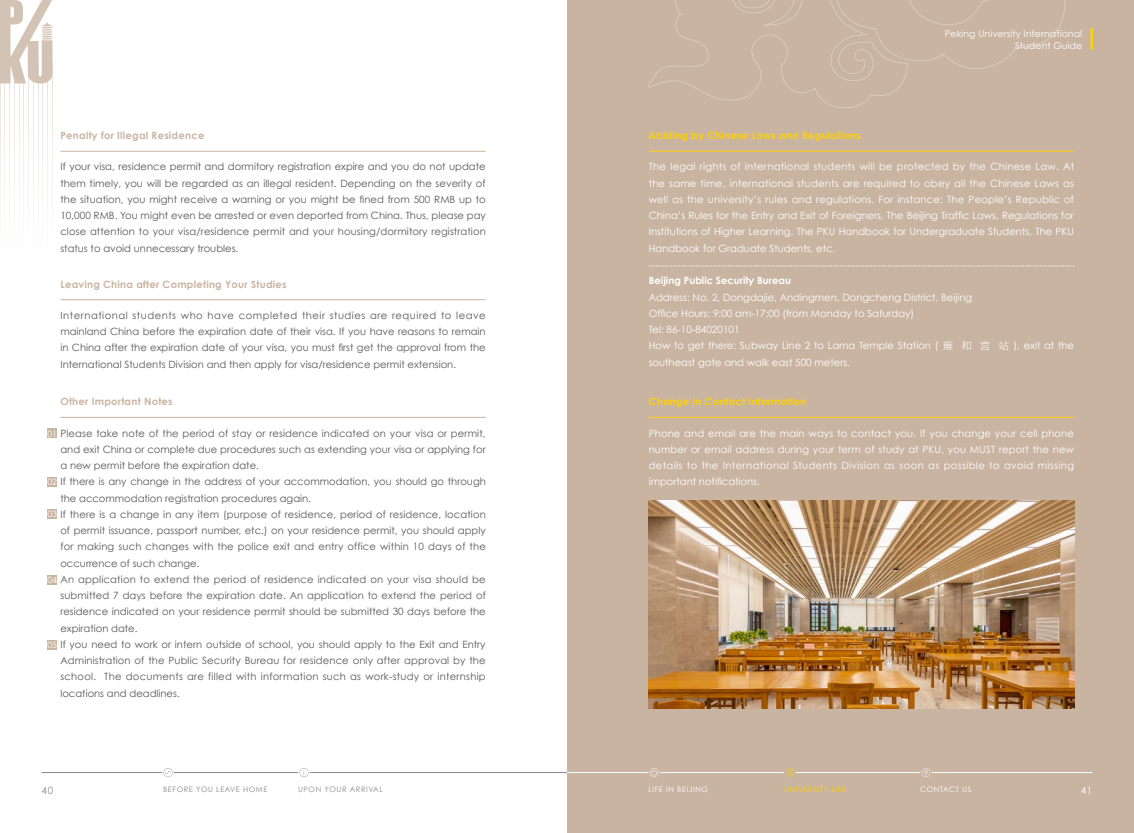
<style>
.page{position:relative;width:1134px;height:833px;background:#fff}
.page>*{position:absolute;margin:0;border:0;box-sizing:border-box;transform-origin:0 0}
.t1{font:10px/16.2px "Century Gothic";letter-spacing:.005em;color:#595757;text-align:justify}
.t2{font:10px/16.2px "Century Gothic";color:#fff;text-align:justify}
.t3{font:700 10px "Century Gothic";letter-spacing:.025em;color:#c9b4a1}
.t4{font:700 10px "Century Gothic";letter-spacing:.025em;color:#fdd108}
.t5{font:700 10px "Century Gothic";color:#fff}
.t6{font:10px "Century Gothic";color:#898989}
.t7{font:9.38px/11.2px "Century Gothic";letter-spacing:.01em;color:#fff;text-align:right}
.t8{font:8.75px "Century Gothic";letter-spacing:-.02em;color:#fff}
.t9{font:7.5px "Century Gothic";letter-spacing:.075em;color:#898989}
.t10{font:7.5px "Century Gothic";letter-spacing:.075em;color:#fff}
.t11{font:7.5px "Century Gothic";letter-spacing:.075em;color:#fdd108}
.s1{font-family:"FZLTXHJW GB1 0"}
</style>
<div class="page">
<div style="left:567px;top:0;width:567px;height:833px;background:#c9b4a1"></div>
<svg style="left:648px;top:0;width:418px;height:108px"></svg>
<hr style="left:60px;top:151px;width:426px;height:1px;background:#c9b4a1">
<hr style="left:649px;top:151px;width:425px;height:1px;background:#fdd108">
<svg style="left:649px;top:266px;width:425px;height:1px"></svg>
<hr style="left:60px;top:299px;width:426px;height:1px;background:#c9b4a1">
<hr style="left:60px;top:417px;width:426px;height:1px;background:#c9b4a1">
<hr style="left:649px;top:417px;width:425px;height:1px;background:#fdd108">
<img style="left:649px;top:500px;width:426px;height:209px">
<div style="left:47px;top:428px;width:10px;height:10px;background:#c9b4a1"></div>
<div style="left:47px;top:477px;width:10px;height:9px;background:#c9b4a1"></div>
<div style="left:47px;top:509px;width:10px;height:10px;background:#c9b4a1"></div>
<div style="left:47px;top:575px;width:10px;height:9px;background:#c9b4a1"></div>
<div style="left:47px;top:640px;width:10px;height:9px;background:#c9b4a1"></div>
<hr style="left:52px;top:61px;width:1px;height:210px;background:#c9b4a1">
<hr style="left:47px;top:61px;width:1px;height:210px;background:#c9b4a1">
<hr style="left:43px;top:61px;width:1px;height:210px;background:#c9b4a1">
<hr style="left:38px;top:61px;width:1px;height:210px;background:#c9b4a1">
<hr style="left:33px;top:61px;width:1px;height:210px;background:#c9b4a1">
<hr style="left:28px;top:61px;width:1px;height:210px;background:#c9b4a1">
<hr style="left:24px;top:82px;width:1px;height:189px;background:#c9b4a1">
<hr style="left:19px;top:61px;width:1px;height:210px;background:#c9b4a1">
<hr style="left:14px;top:61px;width:1px;height:210px;background:#c9b4a1">
<hr style="left:10px;top:61px;width:1px;height:210px;background:#c9b4a1">
<hr style="left:5px;top:61px;width:1px;height:210px;background:#c9b4a1">
<hr style="left:0;top:61px;width:1px;height:210px;background:#c9b4a1">
<svg style="left:0;top:0;width:53px;height:83px"></svg>
<hr style="left:567px;top:772px;width:525px;height:1px;background:#fff">
<hr style="left:42px;top:772px;width:525px;height:1px;background:#898989">
<div style="left:648px;top:766px;width:12px;height:12px;background:#c9b4a1;border-radius:50%"></div>
<svg style="left:299px;top:768px;width:9px;height:9px"></svg>
<svg style="left:164px;top:768px;width:9px;height:9px"></svg>
<svg style="left:785px;top:768px;width:9px;height:9px"></svg>
<svg style="left:650px;top:768px;width:9px;height:9px"></svg>
<svg style="left:921px;top:768px;width:9px;height:9px"></svg>
<hr style="left:1090px;top:28px;width:3px;height:22px;background:#fdd108">
<p class="t3" style="left:60px;top:129px;width:145px">Penalty for Illegal Residence</p>
<p class="t4" style="left:649px;top:129px;width:213px">Abiding by Chinese Laws and Regulations</p>
<p class="t7" style="left:945px;top:28px;width:139px">Peking University International<br>Student Guide</p>
<p class="t1" style="left:60px;top:159px;width:427px">If your visa, residence permit and dormitory registration expire and you do not update them timely, you will be regarded as an illegal resident. Depending on the severity of the situation, you might receive a warning or you might be fined from 500 RMB up to 10,000 RMB. You might even be arrested or even deported from China. Thus, please pay close attention to your visa/residence permit and your housing/dormitory registration status to avoid unnecessary troubles.</p>
<p class="t2" style="left:649px;top:159px;width:427px">The legal rights of international students will be protected by the Chinese Law. At the same time, international students are required to obey all the Chinese Laws as well as the university’s rules and regulations. For instance: The People’s Republic of China’s Rules for the Entry and Exit of Foreigners, The Beijing Traffic Laws, Regulations for Institutions of Higher Learning, The PKU Handbook for Undergraduate Students, The PKU Handbook for Graduate Students, etc.</p>
<p class="t5" style="left:649px;top:274px;width:144px">Beijing Public Security Bureau</p>
<p class="t2" style="left:649px;top:289px;width:427px;text-align:left">Address: No. 2, Dongdajie, Andingmen, Dongcheng District, Beijing<br>Office Hours: 9:00 am-17:00 (from Monday to Saturday)<br>Tel: 86-10-84020101<br>How to get there: Subway Line 2 to Lama Temple Station ( <span class="s1">雍 和 宫 站</span> ), exit at the southeast gate and walk east 500 meters.</p>
<p class="t3" style="left:60px;top:278px;width:228px">Leaving China after Completing Your Studies</p>
<p class="t1" style="left:60px;top:307px;width:427px">International students who have completed their studies are required to leave mainland China before the expiration date of their visa. If you have reasons to remain in China after the expiration date of your visa, you must first get the approval from the International Students Division and then apply for visa/residence permit extension.</p>
<p class="t3" style="left:60px;top:395px;width:114px">Other Important Notes</p>
<p class="t1" style="left:60px;top:425px;width:427px;text-align:left">Please take note of the period of stay or residence indicated on your visa or permit, and exit China or complete due procedures such as extending your visa or applying for a new permit before the expiration date.<br>If there is any change in the address of your accommodation, you should go through the accommodation registration procedures again.<br>If there is a change in any item (purpose of residence, period of residence, location of permit issuance, passport number, etc.) on your residence permit, you should apply for making such changes with the police exit and entry office within 10 days of the occurrence of such change.<br>An application to extend the period of residence indicated on your visa should be submitted 7 days before the expiration date. An application to extend the period of residence indicated on your residence permit should be submitted 30 days before the expiration date.<br>If you need to work or intern outside of school, you should apply to the Exit and Entry Administration of the Public Security Bureau for residence only after approval by the school. The documents are filled with information such as work-study or internship locations and deadlines.</p>
<p class="t8" style="left:47px;top:428px;width:11px">01</p>
<p class="t8" style="left:47px;top:476px;width:11px">02</p>
<p class="t8" style="left:47px;top:509px;width:11px">03</p>
<p class="t8" style="left:47px;top:574px;width:11px">04</p>
<p class="t8" style="left:47px;top:639px;width:11px">05</p>
<p class="t4" style="left:649px;top:395px;width:159px">Change in Contact Information</p>
<p class="t2" style="left:649px;top:425px;width:427px">Phone and email are the main ways to contact you. If you change your cell phone number or email address during your term of study at PKU, you MUST report the new details to the International Students Division as soon as possible to avoid missing important notifications.</p>
<p class="t6" style="left:42px;top:784px;width:13px">40</p>
<p class="t9" style="left:163px;top:784px;width:106px">BEFORE YOU LEAVE HOME</p>
<p class="t9" style="left:298px;top:785px;width:86px">UPON YOUR ARRIVAL</p>
<p class="t11" style="left:784px;top:785px;width:63px">UNIVERSITY LIFE</p>
<p class="t10" style="left:920px;top:785px;width:53px">CONTACT US</p>
<p class="t2" style="left:1081px;top:782px;width:13px">41</p>
<p class="t10" style="left:648px;top:785px;width:61px">LIFE IN BEIJING</p>
</div>
